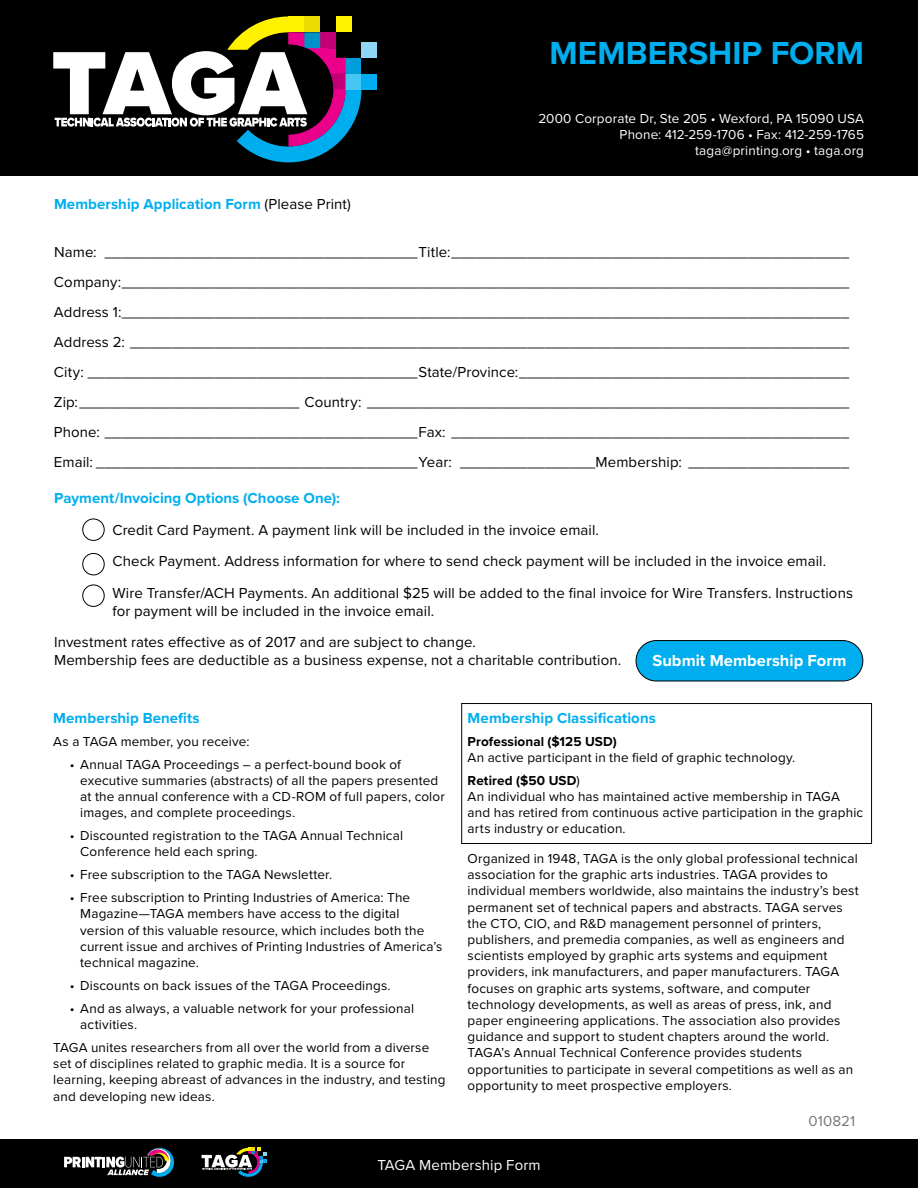
<style>
.page{position:relative;width:918px;height:1188px;background:#fff}
.page>*{position:absolute;margin:0;border:0;box-sizing:border-box;transform-origin:0 0}
.t1{font:700 33px "Proxima Nova";letter-spacing:.005em;color:#00aeef}
.t2{font:700 16.5px "Proxima Nova";color:#fff}
.t3{font:15px/30px "Proxima Nova";letter-spacing:.005em;color:#000}
.t4{font:700 15px "Proxima Nova";letter-spacing:.005em;color:#00aeef}
.t5{font:15px "Proxima Nova";letter-spacing:.01em;color:#fff}
.t6{font:15px "Proxima Nova";letter-spacing:.01em;color:#77787b}
.t7{font:13.5px/16.2px "Proxima Nova";letter-spacing:.01em;color:#000}
.t8{font:13.5px/16.2px "Proxima Nova";letter-spacing:.01em;color:#fff;text-align:right}
.t9{font:700 13.5px "Proxima Nova";letter-spacing:.005em;color:#000}
.s1{font-weight:400;color:#000}
.s2{font-weight:700}
</style>
<div class="page">
<div style="left:0;top:0;width:918px;height:176px;background:#000"></div>
<div style="left:83px;top:519px;width:21px;height:22px;border:1px solid #000;border-radius:50%"></div>
<div style="left:361px;top:42px;width:16px;height:16px;background:#8dd7f7"></div>
<div style="left:361px;top:74px;width:16px;height:15px;background:#00adee"></div>
<svg style="left:53px;top:16px;width:308px;height:146px"></svg>
<div style="left:0;top:1139px;width:918px;height:49px;background:#000"></div>
<svg style="left:64px;top:1148px;width:110px;height:29px"></svg>
<svg style="left:202px;top:1148px;width:64px;height:29px"></svg>
<div style="left:83px;top:553px;width:21px;height:22px;border:1px solid #000;border-radius:50%"></div>
<div style="left:83px;top:585px;width:21px;height:22px;border:1px solid #000;border-radius:50%"></div>
<div style="left:462px;top:703px;width:410px;height:141px;border:1px solid #000"></div>
<div style="left:636px;top:641px;width:227px;height:40px;background:#00aeef;border-radius:20px"></div>
<div style="left:636px;top:640px;width:227px;height:41px;border:1px solid #000;border-radius:20px"></div>
<h1 class="t1" style="left:549px;top:28px;width:316px">MEMBERSHIP FORM</h1>
<p class="t8" style="left:538px;top:110px;width:327px">2000 Corporate Dr, Ste 205 • Wexford, PA 15090 USA<br>Phone: 412-259-1706 • Fax: 412-259-1765 taga@printing.org • taga.org</p>
<p class="t4" style="left:54px;top:193px;width:298px">Membership Application Form <span class="s1">(Please Print)</span></p>
<p class="t3" style="left:54px;top:237px;width:797px;text-align:justify">Name: _____________________________________Title:_______________________________________________ Company:______________________________________________________________________________________ Address 1:______________________________________________________________________________________ Address 2: _____________________________________________________________________________________ City: _______________________________________State/Province:_______________________________________ Zip:__________________________ Country: _________________________________________________________ Phone: _____________________________________Fax: _______________________________________________ Email: ______________________________________Year: ________________Membership: ___________________</p>
<p class="t4" style="left:54px;top:487px;width:288px">Payment/Invoicing Options (Choose One):</p>
<p class="t3" style="left:112px;top:514px;width:742px;line-height:31.5px">Credit Card Payment. A payment link will be included in the invoice email.<br>Check Payment. Address information for where to send check payment will be included in the invoice email.<br>Wire Transfer/ACH Payments. An additional $25 will be added to the final invoice for Wire Transfers. Instructions</p>
<p class="t3" style="left:54px;top:595px;width:423px;line-height:31.5px;text-indent:58px">for payment will be included in the invoice email.<br>Investment rates effective as of 2017 and are subject to change.</p>
<p class="t3" style="left:54px;top:645px;width:569px">Membership fees are deductible as a business expense, not a charitable contribution.</p>
<p class="t2" style="left:653px;top:648px;width:195px">Submit Membership Form</p>
<p class="t4" style="left:53px;top:706px;width:148px">Membership Benefits</p>
<p class="t7" style="left:53px;top:732px;width:198px">As a TAGA member, you receive:</p>
<p class="t7" style="left:80px;top:755px;width:366px;text-indent:-11px">• Annual TAGA Proceedings – a perfect-bound book of executive summaries (abstracts) of all the papers presented at the annual conference with a CD-ROM of full papers, color images, and complete proceedings.</p>
<p class="t7" style="left:80px;top:827px;width:324px;text-indent:-11px">• Discounted registration to the TAGA Annual Technical<br>Conference held each spring.</p>
<p class="t7" style="left:70px;top:866px;width:264px">• Free subscription to the TAGA Newsletter.</p>
<p class="t7" style="left:80px;top:889px;width:364px;text-indent:-11px">• Free subscription to Printing Industries of America: The Magazine—TAGA members have access to the digital version of this valuable resource, which includes both the current issue and archives of Printing Industries of America’s technical magazine.</p>
<p class="t7" style="left:70px;top:977px;width:322px">• Discounts on back issues of the TAGA Proceedings.</p>
<p class="t7" style="left:80px;top:1000px;width:335px;text-indent:-11px">• And as always, a valuable network for your professional activities.</p>
<p class="t7" style="left:53px;top:1039px;width:394px">TAGA unites researchers from all over the world from a diverse set of disciplines related to graphic media. It is a source for learning, keeping abreast of advances in the industry, and testing and developing new ideas.</p>
<p class="t4" style="left:468px;top:706px;width:190px">Membership Classifications</p>
<p class="t9" style="left:468px;top:731px;width:151px">Professional ($125 USD)</p>
<p class="t7" style="left:468px;top:745px;width:329px;line-height:23px">An active participant in the field of graphic technology.<br><span class="s2">Retired ($50 USD</span>)</p>
<p class="t7" style="left:468px;top:788px;width:397px">An individual who has maintained active membership in TAGA and has retired from continuous active participation in the graphic arts industry or education.</p>
<p class="t7" style="left:468px;top:850px;width:393px">Organized in 1948, TAGA is the only global professional technical association for the graphic arts industries. TAGA provides to individual members worldwide, also maintains the industry’s best permanent set of technical papers and abstracts. TAGA serves the CTO, CIO, and R&amp;D management personnel of printers, publishers, and premedia companies, as well as engineers and scientists employed by graphic arts systems and equipment providers, ink manufacturers, and paper manufacturers. TAGA focuses on graphic arts systems, software, and computer technology developments, as well as areas of press, ink, and paper engineering applications. The association also provides guidance and support to student chapters around the world.<br>TAGA’s Annual Technical Conference provides students opportunities to participate in several competitions as well as an opportunity to meet prospective employers.</p>
<p class="t6" style="left:809px;top:1110px;width:48px">010821</p>
<p class="t5" style="left:377px;top:1154px;width:165px">TAGA Membership Form</p>
</div>
